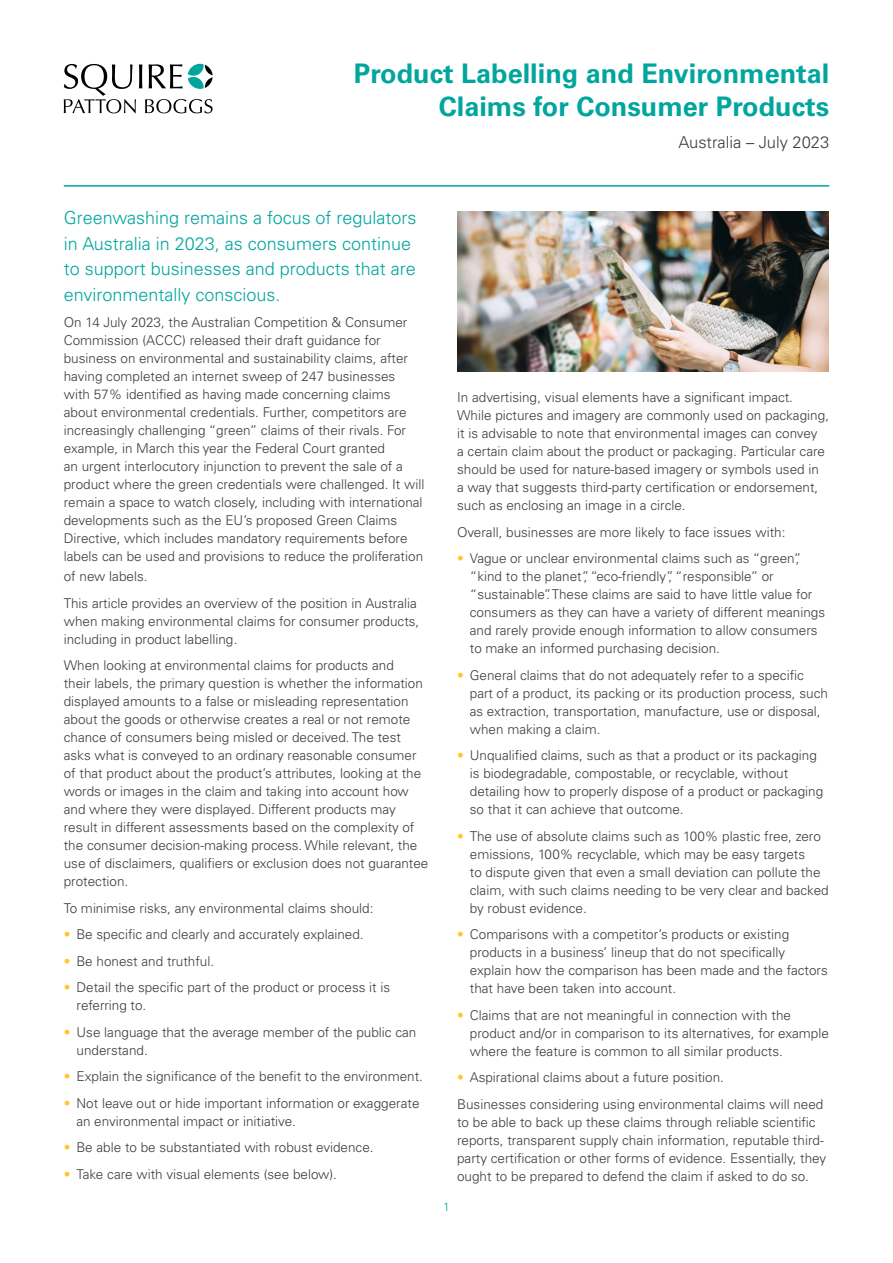
<style>
.page{position:relative;width:893px;height:1263px;background:#fff}
.page>*{position:absolute;margin:0;border:0;box-sizing:border-box;transform-origin:0 0}
.t1{font:700 27px/33px "Univers LTCYR 65";color:#00a69d;text-align:right}
.t2{font:300 18px/25.5px "Univers LTCYR 45";color:#00a69d}
.t3{font:300 16.5px "Univers LTCYR 45";color:#3c3c3b}
.t4{font:300 13.5px/18px "Univers LTCYR 45";color:#3c3c3b}
.t5{font:300 12px "Univers LTCYR 45";color:#00a69d}
.s1{color:#ffc72c}
</style>
<div class="page">
<svg style="left:64px;top:64px;width:149px;height:49px"></svg>
<hr style="left:64px;top:185px;width:765px;height:2px;background:#00a69d">
<img style="left:458px;top:211px;width:370px;height:160px">
<h1 class="t1" style="left:354px;top:56px;width:477px">Product Labelling and Environmental<br>Claims for Consumer Products</h1>
<p class="t3" style="left:679px;top:131px;width:152px">Australia – July 2023</p>
<h2 class="t2" style="left:64px;top:205px;width:354px">Greenwashing remains a focus of regulators in Australia in 2023, as consumers continue to support businesses and products that are environmentally conscious.</h2>
<p class="t4" style="left:64px;top:313px;width:362px">On 14 July 2023, the Australian Competition &amp; Consumer Commission (ACCC) released their draft guidance for business on environmental and sustainability claims, after having completed an internet sweep of 247 businesses with 57% identified as having made concerning claims about environmental credentials. Further, competitors are increasingly challenging “green” claims of their rivals. For example, in March this year the Federal Court granted<br>an urgent interlocutory injunction to prevent the sale of a product where the green credentials were challenged. It will remain a space to watch closely, including with international developments such as the EU’s proposed Green Claims Directive, which includes mandatory requirements before labels can be used and provisions to reduce the proliferation</p>
<p class="t4" style="left:64px;top:563px;width:355px;line-height:26.5px">of new labels.<br>This article provides an overview of the position in Australia</p>
<p class="t4" style="left:64px;top:611px;width:357px">when making environmental claims for consumer products, including in product labelling.</p>
<p class="t4" style="left:64px;top:656px;width:366px">When looking at environmental claims for products and<br>their labels, the primary question is whether the information displayed amounts to a false or misleading representation about the goods or otherwise creates a real or not remote chance of consumers being misled or deceived. The test asks what is conveyed to an ordinary reasonable consumer of that product about the product’s attributes, looking at the words or images in the claim and taking into account how and where they were displayed. Different products may result in different assessments based on the complexity of the consumer decision-making process. While relevant, the use of disclaimers, qualifiers or exclusion does not guarantee protection.</p>
<p class="t4" style="left:64px;top:898px;width:311px">To minimise risks, any environmental claims should:</p>
<p class="t4" style="left:64px;top:925px;width:301px"><span class="s1">•</span> Be specific and clearly and accurately explained.</p>
<p class="t4" style="left:64px;top:951px;width:152px"><span class="s1">•</span> Be honest and truthful.</p>
<p class="t4" style="left:77px;top:978px;width:315px;text-indent:-13px"><span class="s1">•</span> Detail the specific part of the product or process it is referring to.</p>
<p class="t4" style="left:77px;top:1022px;width:341px;text-indent:-13px"><span class="s1">•</span> Use language that the average member of the public can understand.</p>
<p class="t4" style="left:64px;top:1067px;width:361px"><span class="s1">•</span> Explain the significance of the benefit to the environment.</p>
<p class="t4" style="left:77px;top:1093px;width:344px;text-indent:-13px"><span class="s1">•</span> Not leave out or hide important information or exaggerate an environmental impact or initiative.</p>
<p class="t4" style="left:64px;top:1138px;width:311px"><span class="s1">•</span> Be able to be substantiated with robust evidence.</p>
<p class="t4" style="left:64px;top:1164px;width:275px"><span class="s1">•</span> Take care with visual elements (see below).</p>
<p class="t5" style="left:443px;top:1199px;width:8px">1</p>
<p class="t4" style="left:457px;top:388px;width:374px">In advertising, visual elements have a significant impact.<br>While pictures and imagery are commonly used on packaging, it is advisable to note that environmental images can convey<br>a certain claim about the product or packaging. Particular care should be used for nature-based imagery or symbols used in<br>a way that suggests third-party certification or endorsement, such as enclosing an image in a circle.</p>
<p class="t4" style="left:457px;top:522px;width:330px">Overall, businesses are more likely to face issues with:</p>
<p class="t4" style="left:470px;top:549px;width:357px;text-indent:-13px"><span class="s1">•</span> Vague or unclear environmental claims such as “green”, “kind to the planet”, “eco-friendly”, “responsible” or “sustainable”. These claims are said to have little value for consumers as they can have a variety of different meanings and rarely provide enough information to allow consumers to make an informed purchasing decision.</p>
<p class="t4" style="left:470px;top:665px;width:360px;text-indent:-13px"><span class="s1">•</span> General claims that do not adequately refer to a specific part of a product, its packing or its production process, such as extraction, transportation, manufacture, use or disposal, when making a claim.</p>
<p class="t4" style="left:470px;top:746px;width:355px;text-indent:-13px"><span class="s1">•</span> Unqualified claims, such as that a product or its packaging is biodegradable, compostable, or recyclable, without detailing how to properly dispose of a product or packaging so that it can achieve that outcome.</p>
<p class="t4" style="left:470px;top:826px;width:360px;text-indent:-13px"><span class="s1">•</span> The use of absolute claims such as 100% plastic free, zero emissions, 100% recyclable, which may be easy targets<br>to dispute given that even a small deviation can pollute the claim, with such claims needing to be very clear and backed by robust evidence.</p>
<p class="t4" style="left:470px;top:925px;width:359px;text-indent:-13px"><span class="s1">•</span> Comparisons with a competitor’s products or existing products in a business’ lineup that do not specifically explain how the comparison has been made and the factors that have been taken into account.</p>
<p class="t4" style="left:470px;top:1005px;width:361px;text-indent:-13px"><span class="s1">•</span> Claims that are not meaningful in connection with the product and/or in comparison to its alternatives, for example where the feature is common to all similar products.</p>
<p class="t4" style="left:457px;top:1063px;width:368px;line-height:26.5px"><span class="s1">•</span> Aspirational claims about a future position.<br>Businesses considering using environmental claims will need</p>
<p class="t4" style="left:457px;top:1112px;width:371px">to be able to back up these claims through reliable scientific reports, transparent supply chain information, reputable third&shy;party certification or other forms of evidence. Essentially, they ought to be prepared to defend the claim if asked to do so.</p>
</div>
